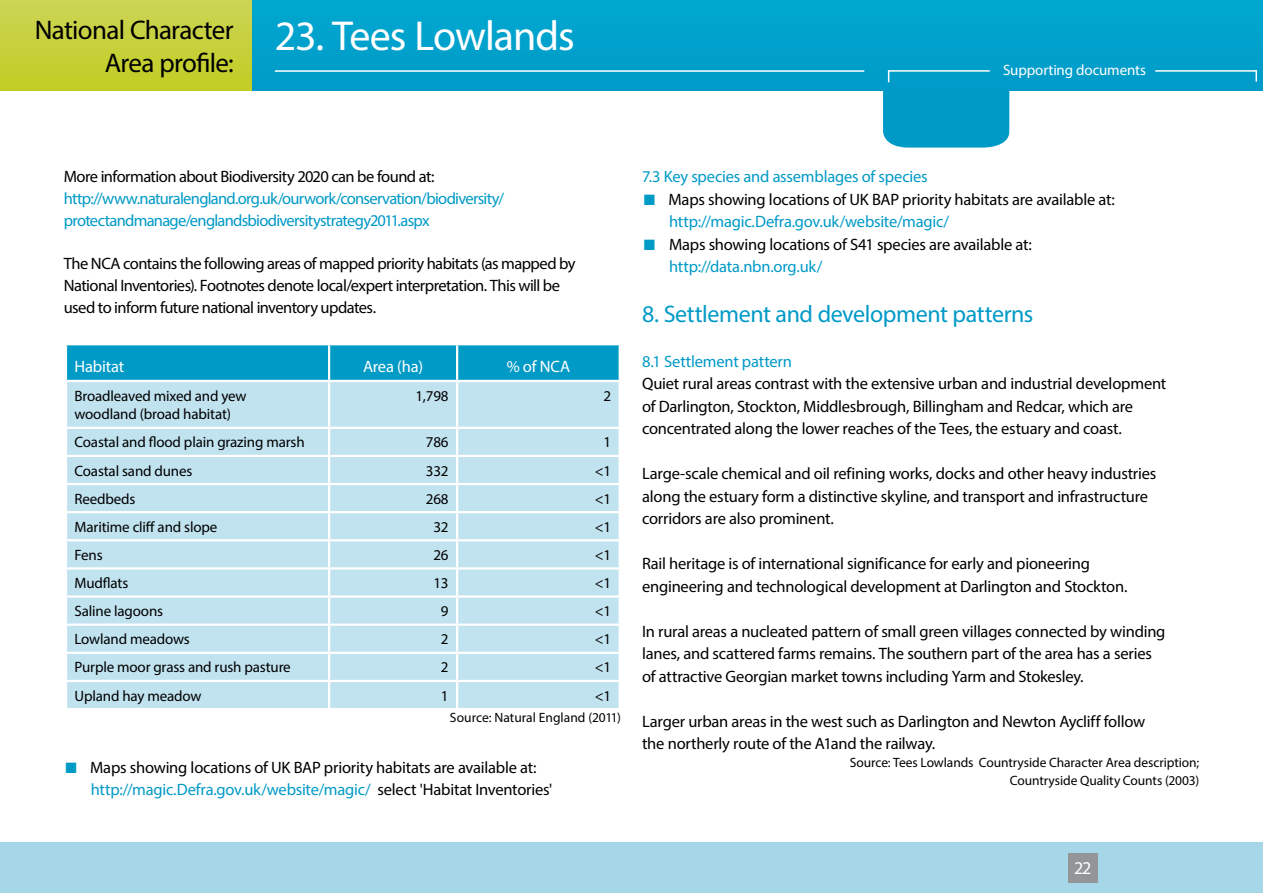
<style>
.page{position:relative;width:1263px;height:893px;background:#fff}
.page>*{position:absolute;margin:0;border:0;box-sizing:border-box;transform-origin:0 0}
.t1{font:42px "Myriad Pro";letter-spacing:-.025em;color:#fff}
.t2{font:27px/33px "Myriad Pro";letter-spacing:-.025em;color:#000;text-align:right}
.t3{font:24px "Myriad Pro";letter-spacing:-.015em;color:#009ac7}
.t4{font:18px "Myriad Pro";color:#fff}
.t5{font:16.5px/22.5px "Myriad Pro";letter-spacing:-.015em;color:#000}
.t6{font:16.5px/21.8px "Myriad Pro";letter-spacing:-.035em;color:#000}
.t7{font:16.5px/21.8px "Myriad Pro";letter-spacing:-.04em;color:#009ac7}
.t8{font:16.5px "Myriad Pro";letter-spacing:-.015em;color:#009ac7}
.t9{font:16.5px "Myriad Pro";letter-spacing:-.01em;color:#fff}
.t10{font:16.5px "Myriad Pro";letter-spacing:-.01em;color:#009ac7}
.t11{font:15px/18.8px "Myriad Pro";letter-spacing:-.01em;color:#000}
.t12{font:15px "Myriad Pro";letter-spacing:-.01em;color:#fff}
.t13{font:13.5px/18px "Myriad Pro";letter-spacing:-.005em;color:#000;text-align:right}
.s1{color:#009ac7}
</style>
<div class="page">
<div style="left:0;top:0;width:1263px;height:90px;background:linear-gradient(to bottom,#cad456,#c0cd25)"></div>
<div style="left:0;top:842px;width:1263px;height:51px;background:#a5d7e9"></div>
<div style="left:67px;top:345px;width:552px;height:35px;background:#009ac7"></div>
<div style="left:67px;top:382px;width:552px;height:326px;background:#c1e2ef"></div>
<hr style="left:328px;top:345px;width:2px;height:35px;background:#fff">
<hr style="left:456px;top:345px;width:2px;height:35px;background:#fff">
<hr style="left:328px;top:382px;width:2px;height:45px;background:#fff">
<hr style="left:456px;top:382px;width:2px;height:45px;background:#fff">
<hr style="left:65px;top:427px;width:264px;height:2px;background:#fff">
<hr style="left:329px;top:427px;width:128px;height:2px;background:#fff">
<hr style="left:328px;top:429px;width:2px;height:26px;background:#fff">
<hr style="left:457px;top:427px;width:164px;height:2px;background:#fff">
<hr style="left:456px;top:429px;width:2px;height:26px;background:#fff">
<hr style="left:65px;top:455px;width:264px;height:2px;background:#fff">
<hr style="left:329px;top:455px;width:128px;height:2px;background:#fff">
<hr style="left:328px;top:457px;width:2px;height:26px;background:#fff">
<hr style="left:457px;top:455px;width:164px;height:2px;background:#fff">
<hr style="left:456px;top:457px;width:2px;height:26px;background:#fff">
<hr style="left:65px;top:483px;width:264px;height:2px;background:#fff">
<hr style="left:329px;top:483px;width:128px;height:2px;background:#fff">
<hr style="left:328px;top:485px;width:2px;height:26px;background:#fff">
<hr style="left:457px;top:483px;width:164px;height:2px;background:#fff">
<hr style="left:456px;top:485px;width:2px;height:26px;background:#fff">
<hr style="left:65px;top:511px;width:264px;height:2px;background:#fff">
<hr style="left:329px;top:511px;width:128px;height:2px;background:#fff">
<hr style="left:328px;top:513px;width:2px;height:26px;background:#fff">
<hr style="left:457px;top:511px;width:164px;height:2px;background:#fff">
<hr style="left:456px;top:513px;width:2px;height:26px;background:#fff">
<hr style="left:65px;top:539px;width:264px;height:2px;background:#fff">
<hr style="left:329px;top:539px;width:128px;height:2px;background:#fff">
<hr style="left:328px;top:541px;width:2px;height:26px;background:#fff">
<hr style="left:457px;top:539px;width:164px;height:2px;background:#fff">
<hr style="left:456px;top:541px;width:2px;height:26px;background:#fff">
<hr style="left:65px;top:567px;width:264px;height:3px;background:#fff">
<hr style="left:329px;top:567px;width:128px;height:3px;background:#fff">
<hr style="left:328px;top:570px;width:2px;height:25px;background:#fff">
<hr style="left:457px;top:567px;width:164px;height:3px;background:#fff">
<hr style="left:456px;top:570px;width:2px;height:25px;background:#fff">
<hr style="left:65px;top:595px;width:264px;height:3px;background:#fff">
<hr style="left:329px;top:595px;width:128px;height:3px;background:#fff">
<hr style="left:328px;top:598px;width:2px;height:26px;background:#fff">
<hr style="left:457px;top:595px;width:164px;height:3px;background:#fff">
<hr style="left:456px;top:598px;width:2px;height:26px;background:#fff">
<hr style="left:65px;top:624px;width:264px;height:2px;background:#fff">
<hr style="left:329px;top:624px;width:128px;height:2px;background:#fff">
<hr style="left:328px;top:626px;width:2px;height:26px;background:#fff">
<hr style="left:457px;top:624px;width:164px;height:2px;background:#fff">
<hr style="left:456px;top:626px;width:2px;height:26px;background:#fff">
<hr style="left:65px;top:652px;width:264px;height:2px;background:#fff">
<hr style="left:329px;top:652px;width:128px;height:2px;background:#fff">
<hr style="left:328px;top:654px;width:2px;height:26px;background:#fff">
<hr style="left:457px;top:652px;width:164px;height:2px;background:#fff">
<hr style="left:456px;top:654px;width:2px;height:26px;background:#fff">
<hr style="left:65px;top:680px;width:264px;height:2px;background:#fff">
<hr style="left:329px;top:680px;width:128px;height:2px;background:#fff">
<hr style="left:328px;top:682px;width:2px;height:26px;background:#fff">
<hr style="left:457px;top:680px;width:164px;height:2px;background:#fff">
<hr style="left:456px;top:682px;width:2px;height:26px;background:#fff">
<div style="left:1068px;top:853px;width:30px;height:30px;background:#939598"></div>
<div style="left:883px;top:90px;width:126px;height:58px;background:#009ac7"></div>
<div style="left:253px;top:0;width:1010px;height:90px;background:#00a1cc"></div>
<hr style="left:275px;top:70px;width:589px;height:2px;background:#fff">
<hr style="left:888px;top:70px;width:102px;height:2px;background:#fff">
<svg style="left:1255px;top:72px;width:2px;height:10px"></svg>
<hr style="left:1155px;top:70px;width:102px;height:2px;background:#fff">
<h2 class="t2" style="left:35px;top:13px;width:200px">National Character<br>Area profile:</h2>
<h1 class="t1" style="left:275px;top:10px;width:301px">23. Tees Lowlands</h1>
<p class="t12" style="left:1003px;top:61px;width:144px">Supporting documents</p>
<p class="t6" style="left:64px;top:166px;width:372px">More information about Biodiversity 2020 can be found at:</p>
<p class="t7" style="left:64px;top:187px;width:442px">http://www.naturalengland.org.uk/ourwork/conservation/biodiversity/ protectandmanage/englandsbiodiversitystrategy2011.aspx</p>
<p class="t6" style="left:64px;top:253px;width:513px">The NCA contains the following areas of mapped priority habitats (as mapped by<br>National Inventories). Footnotes denote local/expert interpretation. This will be used to inform future national inventory updates.</p>
<p class="t9" style="left:74px;top:357px;width:51px">Habitat</p>
<p class="t9" style="left:363px;top:357px;width:62px">Area (ha)</p>
<p class="t9" style="left:507px;top:357px;width:65px">% of NCA</p>
<p class="t11" style="left:74px;top:386px;width:174px">Broadleaved mixed and yew woodland (broad habitat)</p>
<p class="t11" style="left:415px;top:386px;width:35px">1,798</p>
<p class="t11" style="left:603px;top:386px;width:9px">2</p>
<p class="t11" style="left:74px;top:433px;width:232px">Coastal and flood plain grazing marsh</p>
<p class="t11" style="left:426px;top:433px;width:24px">786</p>
<p class="t11" style="left:603px;top:433px;width:9px">1</p>
<p class="t11" style="left:74px;top:461px;width:119px">Coastal sand dunes</p>
<p class="t11" style="left:426px;top:461px;width:24px">332</p>
<p class="t11" style="left:595px;top:461px;width:18px">&lt;1</p>
<p class="t11" style="left:74px;top:489px;width:63px">Reedbeds</p>
<p class="t11" style="left:426px;top:489px;width:24px">268</p>
<p class="t11" style="left:595px;top:489px;width:18px">&lt;1</p>
<p class="t11" style="left:74px;top:517px;width:144px">Maritime cliff and slope</p>
<p class="t11" style="left:433px;top:517px;width:17px">32</p>
<p class="t11" style="left:595px;top:517px;width:18px">&lt;1</p>
<p class="t11" style="left:74px;top:545px;width:30px">Fens</p>
<p class="t11" style="left:433px;top:545px;width:17px">26</p>
<p class="t11" style="left:595px;top:545px;width:18px">&lt;1</p>
<p class="t11" style="left:74px;top:573px;width:55px">Mudflats</p>
<p class="t11" style="left:433px;top:573px;width:17px">13</p>
<p class="t11" style="left:595px;top:573px;width:18px">&lt;1</p>
<p class="t11" style="left:74px;top:601px;width:90px">Saline lagoons</p>
<p class="t11" style="left:441px;top:601px;width:9px">9</p>
<p class="t11" style="left:595px;top:601px;width:18px">&lt;1</p>
<p class="t11" style="left:74px;top:630px;width:117px">Lowland meadows</p>
<p class="t11" style="left:441px;top:630px;width:9px">2</p>
<p class="t11" style="left:595px;top:630px;width:18px">&lt;1</p>
<p class="t11" style="left:74px;top:658px;width:218px">Purple moor grass and rush pasture</p>
<p class="t11" style="left:441px;top:658px;width:9px">2</p>
<p class="t11" style="left:595px;top:658px;width:18px">&lt;1</p>
<p class="t11" style="left:74px;top:686px;width:129px">Upland hay meadow</p>
<p class="t11" style="left:441px;top:686px;width:9px">1</p>
<p class="t11" style="left:595px;top:686px;width:18px">&lt;1</p>
<p class="t13" style="left:450px;top:708px;width:172px">Source: Natural England (2011)</p>
<p class="t5" style="left:91px;top:756px;width:463px;text-indent:-27px"><span class="s1">■</span> Maps showing locations of UK BAP priority habitats are available at: <span class="s1">http://magic.Defra.gov.uk/website/magic/</span> select 'Habitat Inventories'</p>
<p class="t8" style="left:642px;top:167px;width:287px">7.3 Key species and assemblages of species</p>
<p class="t5" style="left:669px;top:188px;width:447px;text-indent:-27px"><span class="s1">■</span> Maps showing locations of UK BAP priority habitats are available at: <span class="s1">http://magic.Defra.gov.uk/website/magic/</span></p>
<p class="t5" style="left:669px;top:233px;width:364px;text-indent:-27px"><span class="s1">■</span> Maps showing locations of S41 species are available at: <span class="s1">http://data.nbn.org.uk/</span></p>
<h3 class="t3" style="left:642px;top:299px;width:393px">8. Settlement and development patterns</h3>
<p class="t10" style="left:642px;top:351px;width:151px">8.1 Settlement pattern</p>
<p class="t5" style="left:642px;top:372px;width:526px">Quiet rural areas contrast with the extensive urban and industrial development of Darlington, Stockton, Middlesbrough, Billingham and Redcar, which are concentrated along the lower reaches of the Tees, the estuary and coast.</p>
<p class="t5" style="left:642px;top:462px;width:516px">Large-scale chemical and oil refining works, docks and other heavy industries along the estuary form a distinctive skyline, and transport and infrastructure corridors are also prominent.</p>
<p class="t5" style="left:642px;top:552px;width:487px">Rail heritage is of international significance for early and pioneering engineering and technological development at Darlington and Stockton.</p>
<p class="t5" style="left:642px;top:620px;width:525px">In rural areas a nucleated pattern of small green villages connected by winding lanes, and scattered farms remains. The southern part of the area has a series of attractive Georgian market towns including Yarm and Stokesley.</p>
<p class="t5" style="left:642px;top:710px;width:505px">Larger urban areas in the west such as Darlington and Newton Aycliff follow the northerly route of the A1and the railway.</p>
<p class="t13" style="left:850px;top:754px;width:351px">Source: Tees Lowlands Countryside Character Area description;<br>Countryside Quality Counts (2003)</p>
<p class="t4" style="left:1074px;top:857px;width:19px">22</p>
</div>
